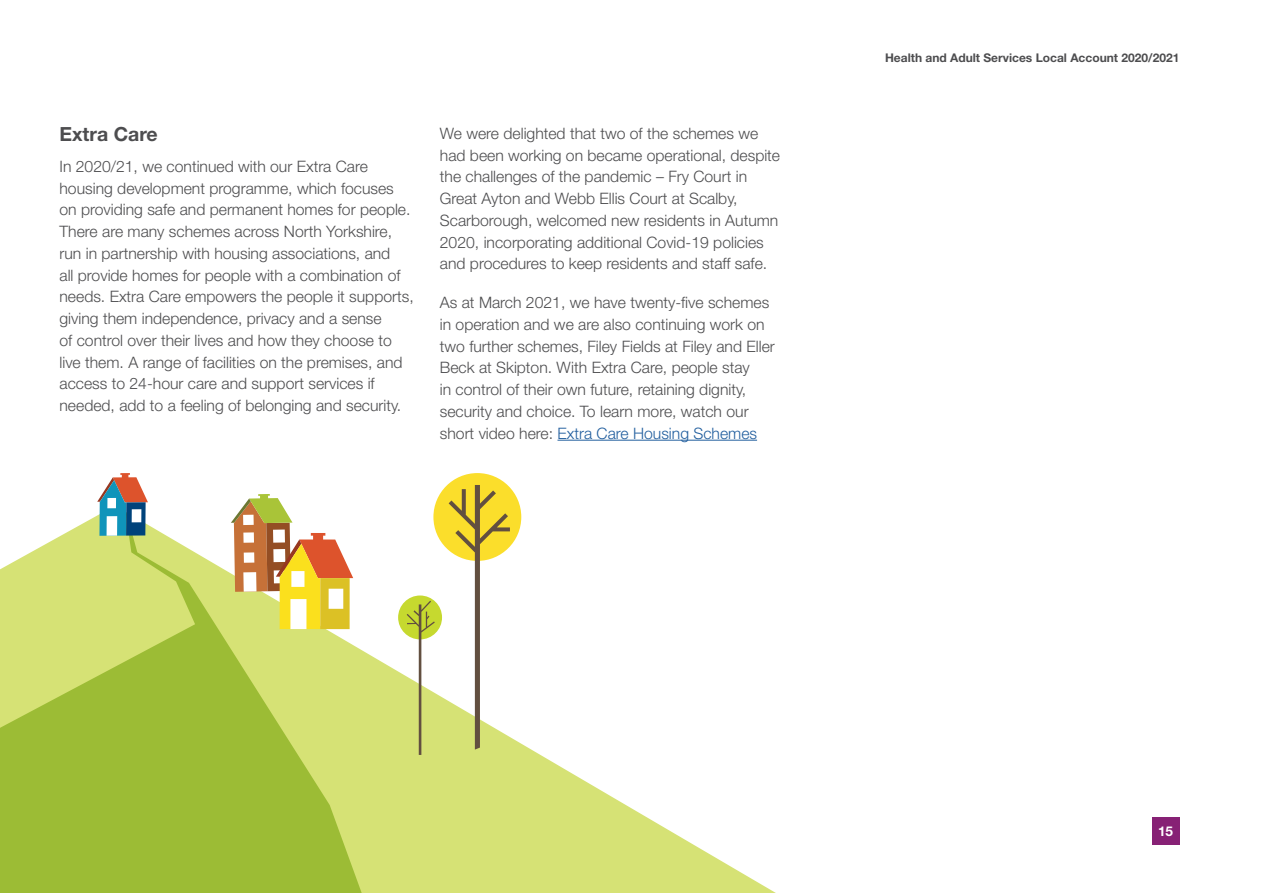
<style>
.page{position:relative;width:1263px;height:893px;background:#fff}
.page>*{position:absolute;margin:0;border:0;box-sizing:border-box;transform-origin:0 0}
.head_3{font:700 19.5px "Helvetica Neue LT Std";color:#4d4d4f}
.Body{font:300 15.75px/21.8px "Helvetica Neue LT Std";color:#4d4d4f}
.t1{font:700 13.5px "Helvetica Neue LT Std";color:#fff}
.t2{font:700 12px "Helvetica Neue LT Std";color:#4d4d4f}
.s1{color:#215e9e}
</style>
<div class="page">
<hr style="left:557px;top:440px;width:200px;height:1px;background:#215e9e">
<svg style="left:415px;top:507px;width:361px;height:386px"></svg>
<svg style="left:0;top:515px;width:415px;height:378px;background:#bcd162"></svg>
<svg style="left:231px;top:494px;width:122px;height:135px"></svg>
<svg style="left:97px;top:473px;width:51px;height:63px"></svg>
<div style="left:433px;top:473px;width:88px;height:88px;background:#fbde2b;border-radius:50%"></div>
<svg style="left:449px;top:485px;width:61px;height:265px"></svg>
<div style="left:398px;top:595px;width:44px;height:44px;background:#c6d92f;border-radius:50%"></div>
<svg style="left:407px;top:601px;width:28px;height:154px"></svg>
<div style="left:1152px;top:817px;width:27px;height:28px;background:#872175"></div>
<h3 class="head_3" style="left:60px;top:122px;width:100px">Extra Care</h3>
<p class="Body" style="left:60px;top:155px;width:356px">In 2020/21, we continued with our Extra Care housing development programme, which focuses on providing safe and permanent homes for people.<br>There are many schemes across North Yorkshire, run in partnership with housing associations, and<br>all provide homes for people with a combination of needs. Extra Care empowers the people it supports, giving them independence, privacy and a sense<br>of control over their lives and how they choose to live them. A range of facilities on the premises, and access to 24-hour care and support services if needed, add to a feeling of belonging and security.</p>
<p class="Body" style="left:440px;top:122px;width:342px">We were delighted that two of the schemes we had been working on became operational, despite the challenges of the pandemic – Fry Court in Great Ayton and Webb Ellis Court at Scalby, Scarborough, welcomed new residents in Autumn 2020, incorporating additional Covid-19 policies and procedures to keep residents and staff safe.</p>
<p class="Body" style="left:440px;top:291px;width:336px">As at March 2021, we have twenty-five schemes in operation and we are also continuing work on two further schemes, Filey Fields at Filey and Eller Beck at Skipton. With Extra Care, people stay<br>in control of their own future, retaining dignity, security and choice. To learn more, watch our short video here: <span class="s1">Extra Care Housing Schemes</span></p>
<p class="t2" style="left:885px;top:50px;width:296px">Health and Adult Services Local Account 2020/2021</p>
<p class="t1" style="left:1158px;top:822px;width:17px">15</p>
</div>
